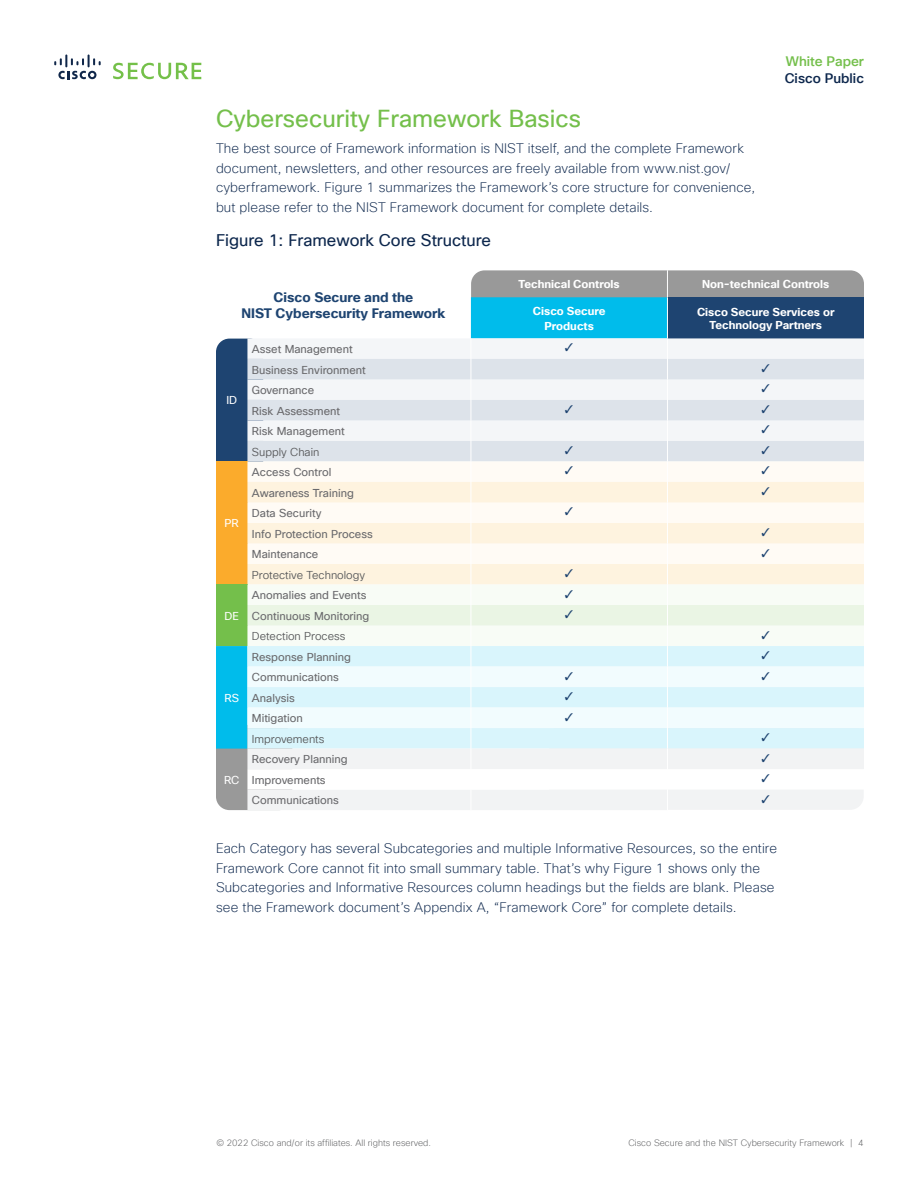
<style>
.page{position:relative;width:918px;height:1188px;background:#fff}
.page>*{position:absolute;margin:0;border:0;box-sizing:border-box;transform-origin:0 0}
.Subhead_2_-_Reg_16_1{font:24px "Cisco Sans TT";color:#74bf4b}
.Subhead_3_-_Reg_11_1{font:16.5px "Cisco Sans TT";color:#0d274d}
.Body_Midnight_-_9_13{font:200 13.5px/19.5px "Cisco Sans TT";letter-spacing:.01em;color:#0d274d}
.Table_Head_Blue{font:700 13.5px/15.8px "Cisco Sans TT";color:#1e4471;text-align:center}
.t1{font:500 13.5px "Cisco Sans TT";color:#0d274d}
.t2{font:500 13.5px "Cisco Sans TT";color:#74bf4b}
.Table_body{font:11.25px "Cisco Sans TT";color:#69696c}
.Table_body-2{font:700 11.25px/13.5px "Cisco Sans TT";color:#fff;text-align:center}
.Table_body-3{font:11.25px "Cisco Sans TT Light";color:#57585a}
.Table_body-4{font:11.25px "Cisco Sans TT";color:#fff}
.t3{font:200 9px "Cisco Sans TT";color:#58595b}
</style>
<div class="page">
<svg style="left:54px;top:55px;width:47px;height:24px"></svg>
<svg style="left:113px;top:63px;width:88px;height:16px"></svg>
<div style="left:216px;top:725px;width:76px;height:85px;background:#999;border-radius:13px"></div>
<div style="left:471px;top:270px;width:393px;height:56px;background:#999;border-radius:13px"></div>
<svg style="left:216px;top:297px;width:451px;height:452px"></svg>
<div style="left:667px;top:297px;width:197px;height:41px;background:#1e4471"></div>
<div style="left:216px;top:461px;width:31px;height:124px;background:#fbab2c"></div>
<div style="left:216px;top:585px;width:31px;height:61px;background:#74bf4b"></div>
<svg style="left:667px;top:270px;width:1px;height:27px"></svg>
<hr style="left:667px;top:297px;width:1px;height:41px;background:#fff">
<svg style="left:247px;top:338px;width:617px;height:472px"></svg>
<p class="Subhead_2_-_Reg_16_1" style="left:216px;top:103px;width:367px">Cybersecurity Framework Basics</p>
<p class="Body_Midnight_-_9_13" style="left:216px;top:139px;width:541px">The best source of Framework information is NIST itself, and the complete Framework document, newsletters, and other resources are freely available from www.nist.gov/ cyberframework. Figure 1 summarizes the Framework’s core structure for convenience, but please refer to the NIST Framework document for complete details.</p>
<p class="Subhead_3_-_Reg_11_1" style="left:216px;top:230px;width:277px">Figure 1: Framework Core Structure</p>
<p class="t2" style="left:786px;top:52px;width:80px">White Paper</p>
<p class="t1" style="left:785px;top:69px;width:81px">Cisco Public</p>
<p class="Table_Head_Blue" style="left:241px;top:290px;width:205px">Cisco Secure and the<br>NIST Cybersecurity Framework</p>
<p class="Table_body-4" style="left:226px;top:393px;width:12px">ID</p>
<p class="Table_body-4" style="left:225px;top:516px;width:16px">PR</p>
<p class="Table_body-4" style="left:225px;top:608px;width:16px">DE</p>
<p class="Table_body-4" style="left:224px;top:690px;width:16px">RS</p>
<p class="Table_body" style="left:252px;top:342px;width:102px">Asset Management</p>
<p class="Table_body" style="left:252px;top:362px;width:115px">Business Environment</p>
<p class="Table_body" style="left:252px;top:383px;width:64px">Governance</p>
<p class="Table_body" style="left:252px;top:403px;width:90px">Risk Assessment</p>
<p class="Table_body" style="left:252px;top:424px;width:94px">Risk Management</p>
<p class="Table_body-3" style="left:252px;top:444px;width:69px">Supply Chain</p>
<p class="Table_body" style="left:252px;top:465px;width:81px">Access Control</p>
<p class="Table_body" style="left:252px;top:485px;width:103px">Awareness Training</p>
<p class="Table_body" style="left:252px;top:506px;width:71px">Data Security</p>
<p class="Table_body" style="left:252px;top:526px;width:122px">Info Protection Process</p>
<p class="Table_body" style="left:252px;top:547px;width:68px">Maintenance</p>
<p class="Table_body-3" style="left:252px;top:567px;width:115px">Protective Technology</p>
<p class="Table_body" style="left:252px;top:588px;width:116px">Anomalies and Events</p>
<p class="Table_body" style="left:252px;top:608px;width:119px">Continuous Monitoring</p>
<p class="Table_body-3" style="left:252px;top:629px;width:95px">Detection Process</p>
<p class="Table_body" style="left:252px;top:649px;width:101px">Response Planning</p>
<p class="Table_body" style="left:252px;top:670px;width:89px">Communications</p>
<p class="Table_body" style="left:252px;top:690px;width:44px">Analysis</p>
<p class="Table_body" style="left:252px;top:711px;width:52px">Mitigation</p>
<p class="Table_body-3" style="left:252px;top:732px;width:74px">Improvements</p>
<p class="Table_body-2" style="left:519px;top:278px;width:103px">Technical Controls</p>
<p class="Table_body-2" style="left:702px;top:278px;width:129px">Non-technical Controls</p>
<p class="Table_body-2" style="left:533px;top:305px;width:74px">Cisco Secure</p>
<p class="Table_body-2" style="left:544px;top:319px;width:51px">Products</p>
<p class="Table_body-2" style="left:697px;top:305px;width:139px">Cisco Secure Services or<br>Technology Partners</p>
<p class="Table_body" style="left:252px;top:752px;width:97px">Recovery Planning</p>
<p class="Table_body" style="left:252px;top:773px;width:75px">Improvements</p>
<p class="Table_body" style="left:252px;top:793px;width:89px">Communications</p>
<p class="Body_Midnight_-_9_13" style="left:216px;top:839px;width:563px">Each Category has several Subcategories and multiple Informative Resources, so the entire Framework Core cannot fit into small summary table. That’s why Figure 1 shows only the Subcategories and Informative Resources column headings but the fields are blank. Please see the Framework document’s Appendix A, “Framework Core” for complete details.</p>
<p class="Table_body-4" style="left:224px;top:773px;width:17px">RC</p>
<p class="t3" style="left:216px;top:1137px;width:216px">© 2022 Cisco and/or its affiliates. All rights reserved.</p>
<p class="t3" style="left:628px;top:1137px;width:237px">Cisco Secure and the NIST Cybersecurity Framework | 4</p>
</div>
